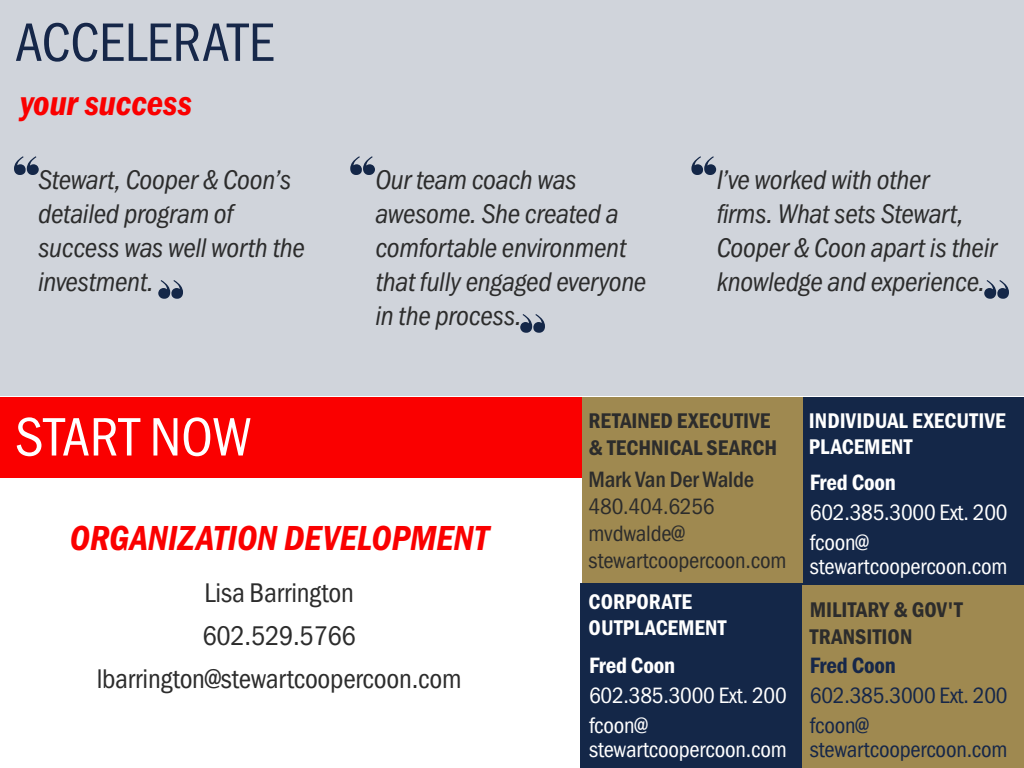
<style>
.page{position:relative;width:1024px;height:768px;background:#fff}
.page>*{position:absolute;margin:0;border:0;box-sizing:border-box;transform-origin:0 0}
.t1{font:56px "Franklin Gothic URW Con Boo";color:#162749}
.t2{font:56px "Franklin Gothic URW Con Boo";color:#fff}
.red_hed{font:36px "Franklin Gothic URW Con Dem Ita";color:#fa0000}
.Body_Basic{font:28px/34px "Franklin Gothic URW Con Boo Ita";letter-spacing:-.01em;color:#2c2c2c}
.Body_Basic-2{font:28px "Franklin Gothic URW Con Boo";letter-spacing:-.01em;color:#2c2c2c}
.Box_Basic{font:23px/24px "Franklin Gothic URW Con Boo";letter-spacing:-.01em;color:#fff}
.Box_Basic-2{font:23px/24px "Franklin Gothic URW Con Boo";letter-spacing:-.01em;color:#162749}
.Body_Basic-3{font:23px "Franklin Gothic URW Con Boo";letter-spacing:-.01em;color:#2c2c2c}
.Box_Basic-3{font:23px "Franklin Gothic URW Con Dem";letter-spacing:-.01em;color:#fff}
.Body_Basic-4{font:500 23px "Franklin Gothic URW Con";letter-spacing:-.01em;color:#2c2c2c}
.Box_Basic-4{font:23px "Franklin Gothic URW Con Dem";letter-spacing:-.01em;color:#162749}
.Box_Main_hed{font:22px "Franklin Gothic URW Con Dem";color:#fff}
.Paragraph_Style2{font:22px "Franklin Gothic URW Con Dem";color:#2c2c2c}
.Box_Main_hed-2{font:22px "Franklin Gothic URW Con Dem";color:#2c2c2c}
</style>
<div class="page">
<div style="left:0;top:0;width:1024px;height:396px;background:#d0d4db"></div>
<svg style="left:14px;top:156px;width:25px;height:19px"></svg>
<svg style="left:691px;top:156px;width:25px;height:19px"></svg>
<div style="left:0;top:397px;width:581px;height:81px;background:#fa0000"></div>
<svg style="left:350px;top:156px;width:25px;height:19px"></svg>
<div style="left:803px;top:582px;width:221px;height:186px;background:#9f8950"></div>
<div style="left:803px;top:397px;width:221px;height:188px;background:#142748"></div>
<svg style="left:984px;top:280px;width:25px;height:19px"></svg>
<svg style="left:158px;top:280px;width:25px;height:19px"></svg>
<svg style="left:520px;top:314px;width:25px;height:19px"></svg>
<div style="left:582px;top:397px;width:221px;height:186px;background:#9f8950"></div>
<div style="left:581px;top:583px;width:221px;height:185px;background:#142748"></div>
<p class="t1" style="left:15px;top:8px;width:261px">ACCELERATE</p>
<p class="red_hed" style="left:20px;top:83px;width:173px">your success</p>
<p class="Body_Basic" style="left:38px;top:163px;width:268px">Stewart, Cooper &amp; Coon’s detailed program of success was well worth the investment.</p>
<p class="Body_Basic" style="left:375px;top:163px;width:273px">Our team coach was awesome. She created a comfortable environment that fully engaged everyone in the process.</p>
<p class="Body_Basic" style="left:717px;top:163px;width:282px">I’ve worked with other<br>firms. What sets Stewart,<br>Cooper &amp; Coon apart is their knowledge and experience.</p>
<p class="t2" style="left:15px;top:402px;width:238px">START NOW</p>
<p class="red_hed" style="left:70px;top:518px;width:420px">ORGANIZATION DEVELOPMENT</p>
<p class="Body_Basic-2" style="left:205px;top:575px;width:151px">Lisa Barrington</p>
<p class="Body_Basic-2" style="left:203px;top:618px;width:155px">602.529.5766</p>
<p class="Body_Basic-2" style="left:97px;top:661px;width:366px">lbarrington@stewartcoopercoon.com</p>
<p class="Paragraph_Style2" style="left:589px;top:406px;width:183px">RETAINED EXECUTIVE</p>
<p class="Paragraph_Style2" style="left:589px;top:433px;width:190px">&amp; TECHNICAL SEARCH</p>
<p class="Body_Basic-4" style="left:589px;top:464px;width:167px">Mark Van Der Walde</p>
<p class="Body_Basic-3" style="left:589px;top:492px;width:127px">480.404.6256</p>
<p class="Body_Basic-3" style="left:589px;top:519px;width:98px">mvdwalde@</p>
<p class="Body_Basic-3" style="left:589px;top:546px;width:199px">stewartcoopercoon.com</p>
<p class="Box_Main_hed" style="left:589px;top:587px;width:105px">CORPORATE</p>
<p class="Box_Main_hed" style="left:589px;top:613px;width:139px">OUTPLACEMENT</p>
<p class="Box_Basic-3" style="left:589px;top:650px;width:88px">Fred Coon</p>
<p class="Box_Basic" style="left:589px;top:683px;width:199px">602.385.3000 Ext. 200</p>
<p class="Box_Basic" style="left:589px;top:713px;width:199px">fcoon@ stewartcoopercoon.com</p>
<p class="Box_Main_hed" style="left:809px;top:406px;width:198px">INDIVIDUAL EXECUTIVE</p>
<p class="Box_Main_hed" style="left:809px;top:432px;width:105px">PLACEMENT</p>
<p class="Box_Basic-3" style="left:810px;top:467px;width:88px">Fred Coon</p>
<p class="Box_Basic" style="left:810px;top:500px;width:199px">602.385.3000 Ext. 200</p>
<p class="Box_Basic" style="left:810px;top:530px;width:199px">fcoon@ stewartcoopercoon.com</p>
<p class="Box_Main_hed-2" style="left:810px;top:595px;width:155px">MILITARY &amp; GOV'T</p>
<p class="Box_Main_hed-2" style="left:810px;top:622px;width:104px">TRANSITION</p>
<p class="Box_Basic-4" style="left:810px;top:650px;width:88px">Fred Coon</p>
<p class="Box_Basic-2" style="left:810px;top:683px;width:199px">602.385.3000 Ext. 200</p>
<p class="Box_Basic-2" style="left:810px;top:713px;width:199px">fcoon@ stewartcoopercoon.com</p>
</div>
